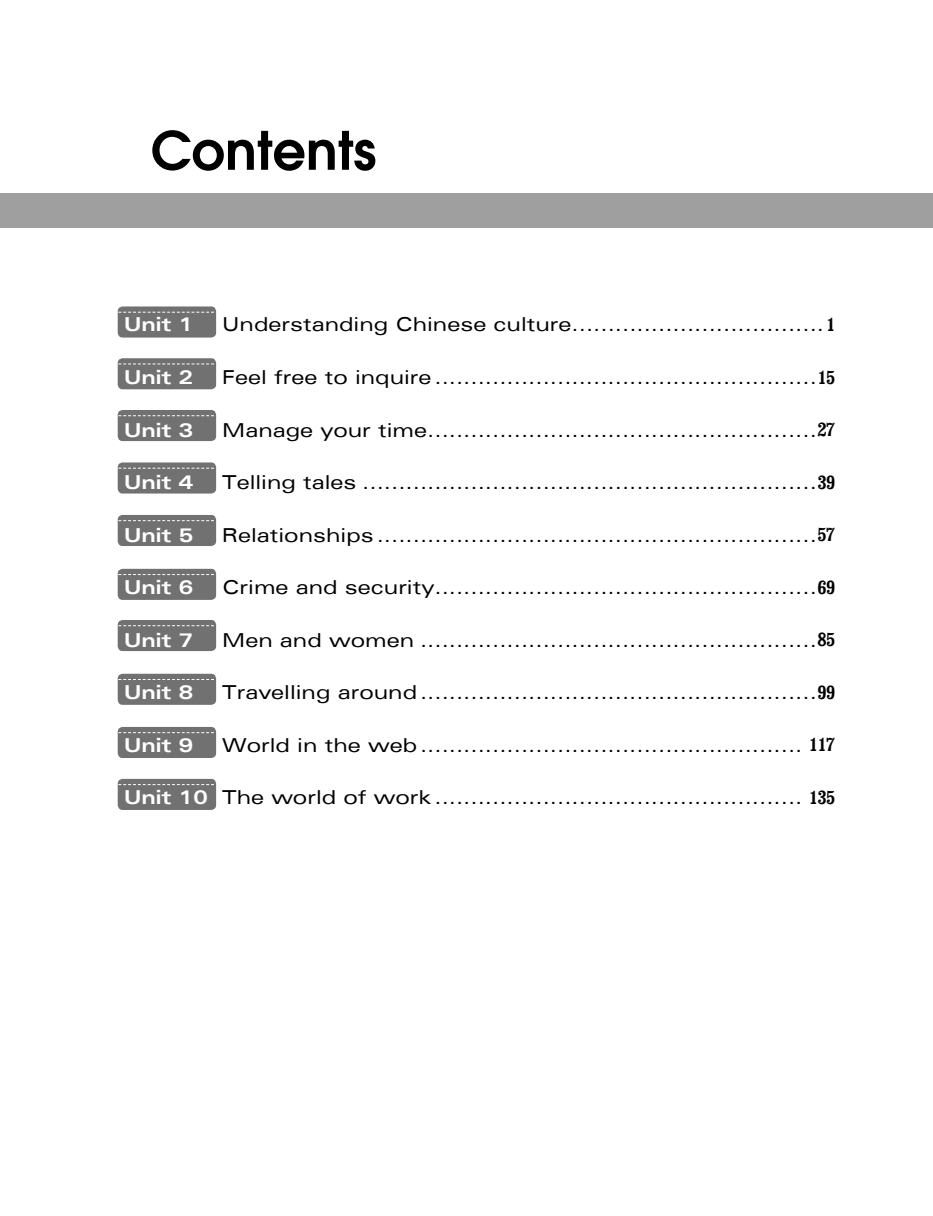
<style>
.page{position:relative;width:933px;height:1216px;background:#fff}
.page>*{position:absolute;margin:0;border:0;box-sizing:border-box;transform-origin:0 0}
.t1{font:600 52.5px "Avant Garde";color:#000}
.t2{font:expanded 19.25px "Univers";color:#000}
.t3{font:700 expanded 19.25px "Univers";color:#fff}
.s1{font-family:"Clarendon";font-weight:700;font-stretch:condensed}
.s2{font-weight:700;color:#fff}
</style>
<div class="page">
<div style="left:0;top:193px;width:933px;height:35px;background:#9f9fa0"></div>
<div style="left:118px;top:306px;width:98px;height:31px;background:#727172;border-radius:5px"></div>
<svg style="left:118px;top:312px;width:96px;height:1px"></svg>
<div style="left:118px;top:358px;width:98px;height:31px;background:#727172;border-radius:5px"></div>
<svg style="left:118px;top:363px;width:96px;height:1px"></svg>
<div style="left:118px;top:410px;width:98px;height:31px;background:#727172;border-radius:5px"></div>
<svg style="left:118px;top:415px;width:96px;height:1px"></svg>
<div style="left:118px;top:462px;width:98px;height:31px;background:#727172;border-radius:5px"></div>
<svg style="left:118px;top:467px;width:96px;height:1px"></svg>
<div style="left:118px;top:515px;width:98px;height:31px;background:#727172;border-radius:5px"></div>
<svg style="left:118px;top:520px;width:96px;height:1px"></svg>
<div style="left:118px;top:569px;width:98px;height:31px;background:#727172;border-radius:5px"></div>
<svg style="left:118px;top:574px;width:96px;height:1px"></svg>
<div style="left:118px;top:620px;width:98px;height:31px;background:#727172;border-radius:5px"></div>
<svg style="left:118px;top:625px;width:96px;height:1px"></svg>
<div style="left:118px;top:673px;width:98px;height:31px;background:#727172;border-radius:5px"></div>
<svg style="left:118px;top:679px;width:96px;height:1px"></svg>
<div style="left:118px;top:727px;width:98px;height:31px;background:#727172;border-radius:5px"></div>
<svg style="left:118px;top:732px;width:96px;height:1px"></svg>
<div style="left:118px;top:778px;width:98px;height:32px;background:#727172;border-radius:5px"></div>
<svg style="left:118px;top:784px;width:96px;height:1px"></svg>
<h1 class="t1" style="left:150px;top:116px;width:227px">Contents</h1>
<p class="t3" style="left:124px;top:314px;width:71px">Unit 1</p>
<p class="t2" style="left:222px;top:313px;width:614px">Understanding Chinese culture................................... <span class="s1">1</span></p>
<p class="t3" style="left:124px;top:366px;width:71px">Unit 2</p>
<p class="t2" style="left:222px;top:366px;width:614px">Feel free to inquire.....................................................<span class="s1">15</span></p>
<p class="t3" style="left:124px;top:419px;width:71px">Unit 3</p>
<p class="t2" style="left:222px;top:418px;width:614px">Manage your time......................................................<span class="s1">27</span></p>
<p class="t3" style="left:124px;top:471px;width:71px">Unit 4</p>
<p class="t2" style="left:222px;top:471px;width:614px">Telling tales ...............................................................<span class="s1">39</span></p>
<p class="t3" style="left:124px;top:524px;width:71px">Unit 5</p>
<p class="t2" style="left:222px;top:523px;width:614px">Relationships.............................................................<span class="s1">57</span></p>
<p class="t3" style="left:124px;top:576px;width:71px">Unit 6</p>
<p class="t2" style="left:222px;top:576px;width:614px">Crime and security.....................................................<span class="s1">69</span></p>
<p class="t3" style="left:124px;top:629px;width:71px">Unit 7</p>
<p class="t2" style="left:222px;top:628px;width:614px">Men and women .......................................................<span class="s1">85</span></p>
<p class="t3" style="left:124px;top:681px;width:71px">Unit 8</p>
<p class="t2" style="left:222px;top:681px;width:614px">Travelling around .......................................................<span class="s1">99</span></p>
<p class="t3" style="left:124px;top:734px;width:71px">Unit 9</p>
<p class="t2" style="left:222px;top:733px;width:614px">World in the web ..................................................... <span class="s1">117</span></p>
<p class="t2" style="left:124px;top:786px;width:712px"><span class="s2">Unit 10</span> The world of work................................................... <span class="s1">135</span></p>
</div>
